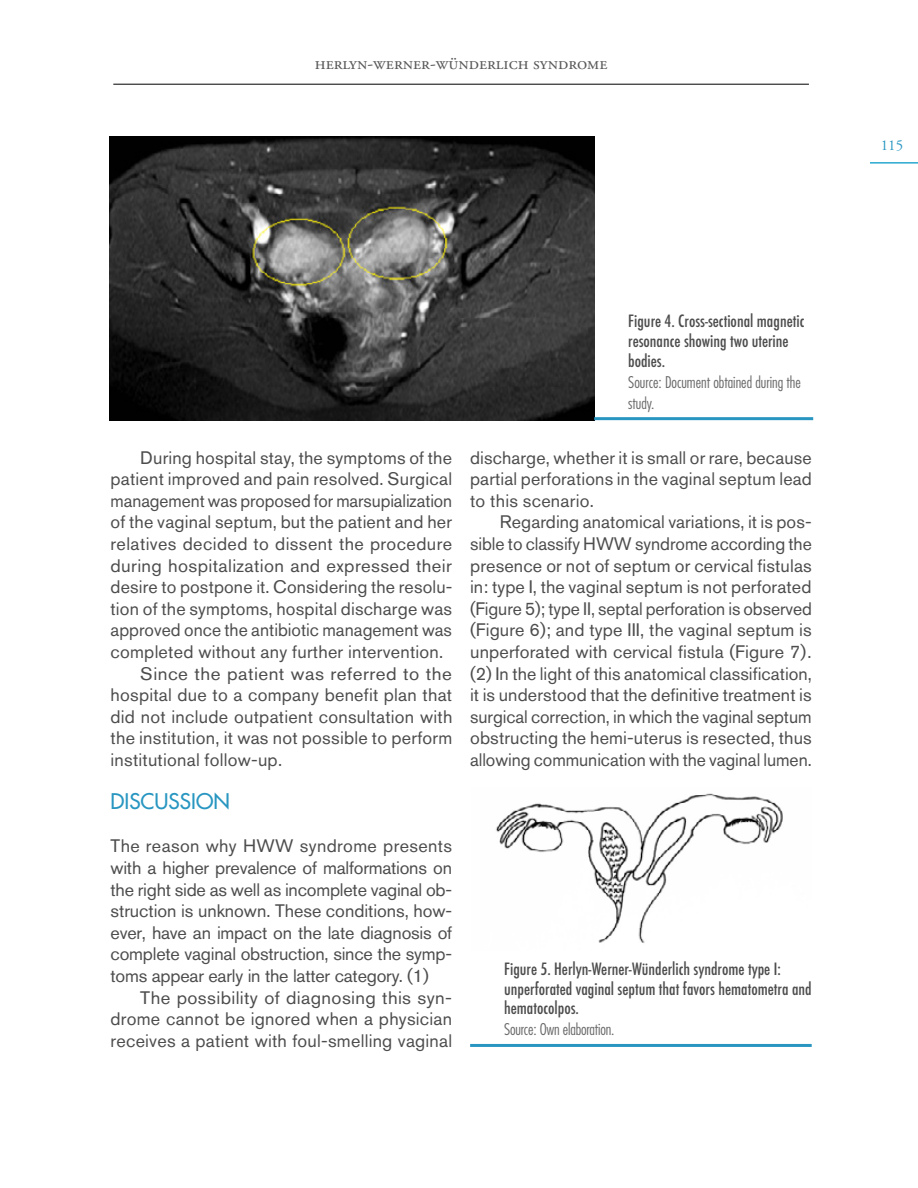
<style>
.page{position:relative;width:918px;height:1188px;background:#fff}
.page>*{position:absolute;margin:0;border:0;box-sizing:border-box;transform-origin:0 0}
.t1{font:500 21px "Futura Std";color:#2896c1}
.t2{font:18px/21.6px "Akzidenz Grotesk BQ";letter-spacing:.015em;color:#4d4d4d;text-align:justify}
.t3{font:18px "Akzidenz Grotesk BQ";letter-spacing:-.005em;color:#4d4d4d;scale:.96 1}
.t4{font:18px "Adobe Garamond Pro";color:#595959}
.t5{font:18px "Akzidenz Grotesk BQ";letter-spacing:.015em;color:#4d4d4d;scale:1.05 1}
.t6{font:500 condensed 16.5px/19.8px "Futura";color:#4d4d4d}
.t7{font:300 condensed 15.75px/21px "Futura Std";color:#6b6b6b}
.t8{font:15px "Adobe Garamond Pro";color:#2896c1}
</style>
<div class="page">
<hr style="left:113px;top:84px;width:696px;height:1px;background:#000">
<hr style="left:870px;top:162px;width:48px;height:2px;background:#28a9ce">
<img style="left:109px;top:136px;width:485px;height:284px">
<hr style="left:594px;top:417px;width:219px;height:3px;background:#2896c1">
<img style="left:496px;top:793px;width:287px;height:150px">
<hr style="left:470px;top:1044px;width:342px;height:3px;background:#2896c1">
<p class="t4" style="left:315px;top:53px;width:294px">herlyn-werner-wünderlich syndrome</p>
<p class="t6" style="left:628px;top:311px;width:178px">Figure 4. Cross-sectional magnetic resonance showing two uterine bodies.</p>
<p class="t7" style="left:628px;top:371px;width:174px">Source: Document obtained during the study.</p>
<p class="t2" style="left:140px;top:446px;width:313px">During hospital stay, the symptoms of the</p>
<p class="t2" style="left:111px;top:468px;width:343px">patient improved and pain resolved. Surgical</p>
<p class="t3" style="left:111px;top:490px;width:357px">management was proposed for marsupialization</p>
<p class="t2" style="left:111px;top:511px;width:343px">of the vaginal septum, but the patient and her</p>
<p class="t2" style="left:111px;top:533px;width:343px">relatives decided to dissent the procedure</p>
<p class="t2" style="left:111px;top:554px;width:343px">during hospitalization and expressed their</p>
<p class="t2" style="left:111px;top:576px;width:343px">desire to postpone it. Considering the resolu-</p>
<p class="t2" style="left:111px;top:598px;width:343px">tion of the symptoms, hospital discharge was</p>
<p class="t2" style="left:111px;top:619px;width:343px">approved once the antibiotic management was</p>
<p class="t2" style="left:111px;top:641px;width:334px">completed without any further intervention.</p>
<p class="t5" style="left:140px;top:663px;width:298px">Since the patient was referred to the</p>
<p class="t2" style="left:111px;top:684px;width:343px">hospital due to a company benefit plan that</p>
<p class="t2" style="left:111px;top:706px;width:343px">did not include outpatient consultation with</p>
<p class="t2" style="left:111px;top:727px;width:343px">the institution, it was not possible to perform</p>
<p class="t2" style="left:111px;top:749px;width:173px">institutional follow-up.</p>
<p class="t1" style="left:111px;top:788px;width:121px">DISCUSSION</p>
<p class="t2" style="left:111px;top:835px;width:343px">The reason why HWW syndrome presents with a higher prevalence of malformations on the right side as well as incomplete vaginal ob&shy;struction is unknown. These conditions, how&shy;ever, have an impact on the late diagnosis of complete vaginal obstruction, since the symp&shy;toms appear early in the latter category. (1)</p>
<p class="t2" style="left:111px;top:986px;width:343px;text-indent:30px">The possibility of diagnosing this syn&shy;drome cannot be ignored when a physician receives a patient with foul-smelling vaginal</p>
<p class="t2" style="left:470px;top:446px;width:343px">discharge, whether it is small or rare, because partial perforations in the vaginal septum lead to this scenario.</p>
<p class="t2" style="left:470px;top:511px;width:343px;text-indent:30px">Regarding anatomical variations, it is pos&shy;sible to classify HWW syndrome according the presence or not of septum or cervical fistulas in: type I, the vaginal septum is not perforated (Figure 5); type II, septal perforation is observed (Figure 6); and type III, the vaginal septum is unperforated with cervical fistula (Figure 7). (2) In the light of this anatomical classification, it is understood that the definitive treatment is surgical correction, in which the vaginal septum obstructing the hemi-uterus is resected, thus allowing communication with the vaginal lumen.</p>
<p class="t6" style="left:504px;top:959px;width:309px">Figure 5. Herlyn-Werner-Wünderlich syndrome type I: unperforated vaginal septum that favors hematometra and hematocolpos.</p>
<p class="t7" style="left:504px;top:1019px;width:112px">Source: Own elaboration.</p>
<p class="t8" style="left:881px;top:137px;width:24px">115</p>
</div>
